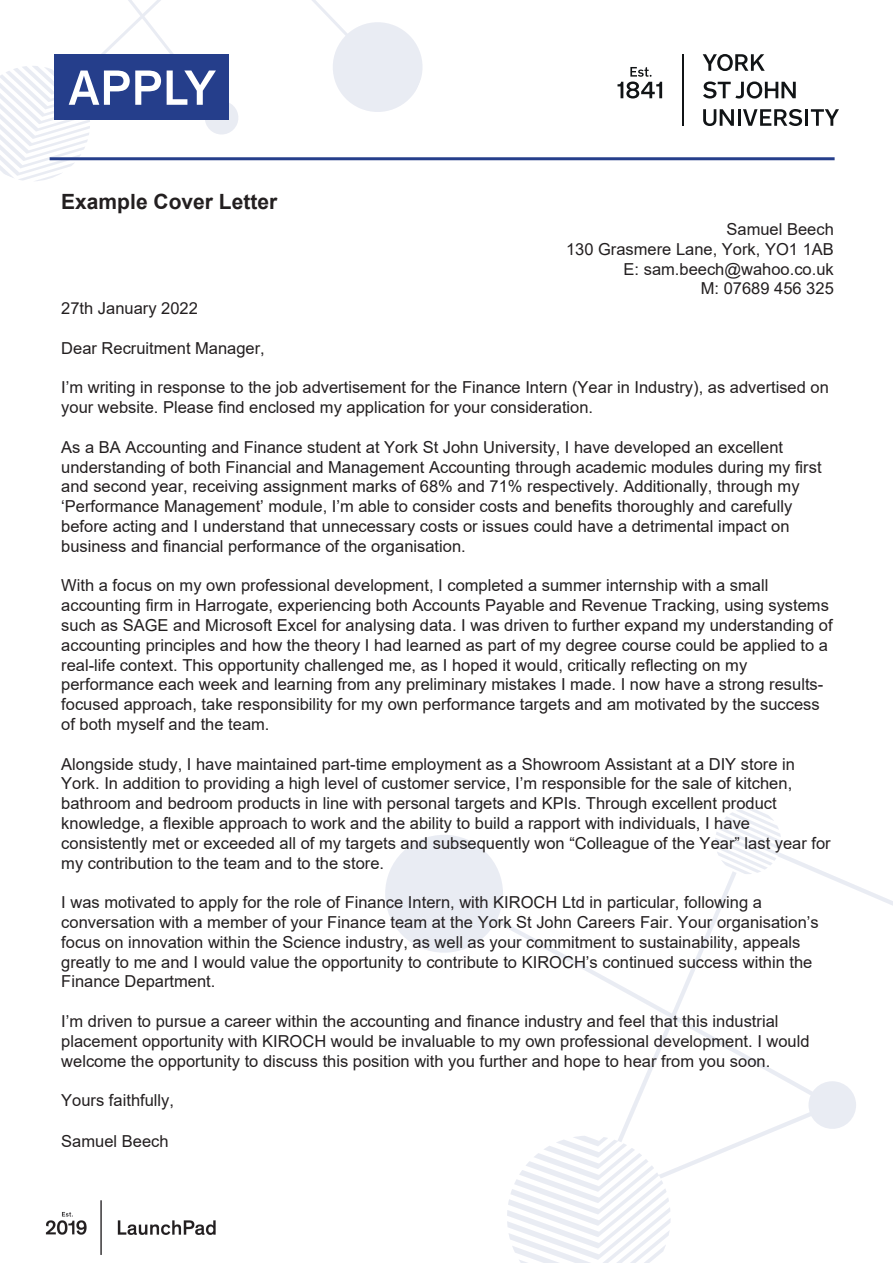
<style>
.page{position:relative;width:893px;height:1263px;background:#fff}
.page>*{position:absolute;margin:0;border:0;box-sizing:border-box;transform-origin:0 0}
.t1{font:500 50.4px "Theinhardt";letter-spacing:.01em;color:#fff}
.t2{font:700 21px "Arial";color:#231f20}
.t3{font:16.5px/19.8px "Arial";color:#231f20}
</style>
<div class="page">
<hr style="left:805px;top:109px;width:3px;height:17px;background:#111416">
<svg style="left:703px;top:109px;width:99px;height:17px"></svg>
<svg style="left:811px;top:109px;width:28px;height:17px"></svg>
<svg style="left:703px;top:81px;width:93px;height:18px"></svg>
<svg style="left:703px;top:54px;width:62px;height:17px"></svg>
<hr style="left:682px;top:54px;width:1px;height:72px;background:#111416">
<svg style="left:617px;top:67px;width:45px;height:32px"></svg>
<div style="left:385px;top:835px;width:118px;height:118px;background:#e9ecf3;border-radius:50%"></div>
<div style="left:808px;top:1081px;width:48px;height:48px;background:#e9ecf3;border-radius:50%"></div>
<svg style="left:448px;top:873px;width:389px;height:301px"></svg>
<svg style="left:715px;top:808px;width:178px;height:147px"></svg>
<svg style="left:507px;top:1136px;width:164px;height:127px"></svg>
<svg style="left:312px;top:0;width:111px;height:112px"></svg>
<svg style="left:0;top:0;width:241px;height:181px"></svg>
<img style="left:45px;top:1200px;width:171px;height:55px">
<hr style="left:50px;top:157px;width:785px;height:3px;background:#253e8b">
<div style="left:54px;top:54px;width:174px;height:65px;background:#253e8b"></div>
<h1 class="t1" style="left:69px;top:50px;width:149px">APPLY</h1>
<p class="t2" style="left:61px;top:187px;width:217px">Example Cover Letter</p>
<p class="t3" style="left:566px;top:219px;width:269px;text-align:right">Samuel Beech<br>130 Grasmere Lane, York, YO1 1AB<br>E: sam.beech@wahoo.co.uk<br>M: 07689 456 325</p>
<p class="t3" style="left:61px;top:298px;width:138px">27th January 2022</p>
<p class="t3" style="left:61px;top:338px;width:205px">Dear Recruitment Manager,</p>
<p class="t3" style="left:61px;top:378px;width:769px">I’m writing in response to the job advertisement for the Finance Intern (Year in Industry), as advertised on your website. Please find enclosed my application for your consideration.</p>
<p class="t3" style="left:61px;top:437px;width:762px">As a BA Accounting and Finance student at York St John University, I have developed an excellent understanding of both Financial and Management Accounting through academic modules during my first and second year, receiving assignment marks of 68% and 71% respectively. Additionally, through my ‘Performance Management’ module, I’m able to consider costs and benefits thoroughly and carefully before acting and I understand that unnecessary costs or issues could have a detrimental impact on business and financial performance of the organisation.</p>
<p class="t3" style="left:61px;top:576px;width:773px">With a focus on my own professional development, I completed a summer internship with a small accounting firm in Harrogate, experiencing both Accounts Payable and Revenue Tracking, using systems such as SAGE and Microsoft Excel for analysing data. I was driven to further expand my understanding of accounting principles and how the theory I had learned as part of my degree course could be applied to a real-life context. This opportunity challenged me, as I hoped it would, critically reflecting on my performance each week and learning from any preliminary mistakes I made. I now have a strong results&shy;focused approach, take responsibility for my own performance targets and am motivated by the success of both myself and the team.</p>
<p class="t3" style="left:61px;top:754px;width:771px">Alongside study, I have maintained part-time employment as a Showroom Assistant at a DIY store in York. In addition to providing a high level of customer service, I’m responsible for the sale of kitchen, bathroom and bedroom products in line with personal targets and KPIs. Through excellent product knowledge, a flexible approach to work and the ability to build a rapport with individuals, I have consistently met or exceeded all of my targets and subsequently won “Colleague of the Year” last year for my contribution to the team and to the store.</p>
<p class="t3" style="left:61px;top:892px;width:759px">I was motivated to apply for the role of Finance Intern, with KIROCH Ltd in particular, following a conversation with a member of your Finance team at the York St John Careers Fair. Your organisation’s focus on innovation within the Science industry, as well as your commitment to sustainability, appeals greatly to me and I would value the opportunity to contribute to KIROCH’s continued success within the Finance Department.</p>
<p class="t3" style="left:61px;top:1011px;width:750px">I’m driven to pursue a career within the accounting and finance industry and feel that this industrial placement opportunity with KIROCH would be invaluable to my own professional development. I would welcome the opportunity to discuss this position with you further and hope to hear from you soon.</p>
<p class="t3" style="left:61px;top:1090px;width:114px">Yours faithfully,</p>
<p class="t3" style="left:61px;top:1131px;width:109px">Samuel Beech</p>
</div>
